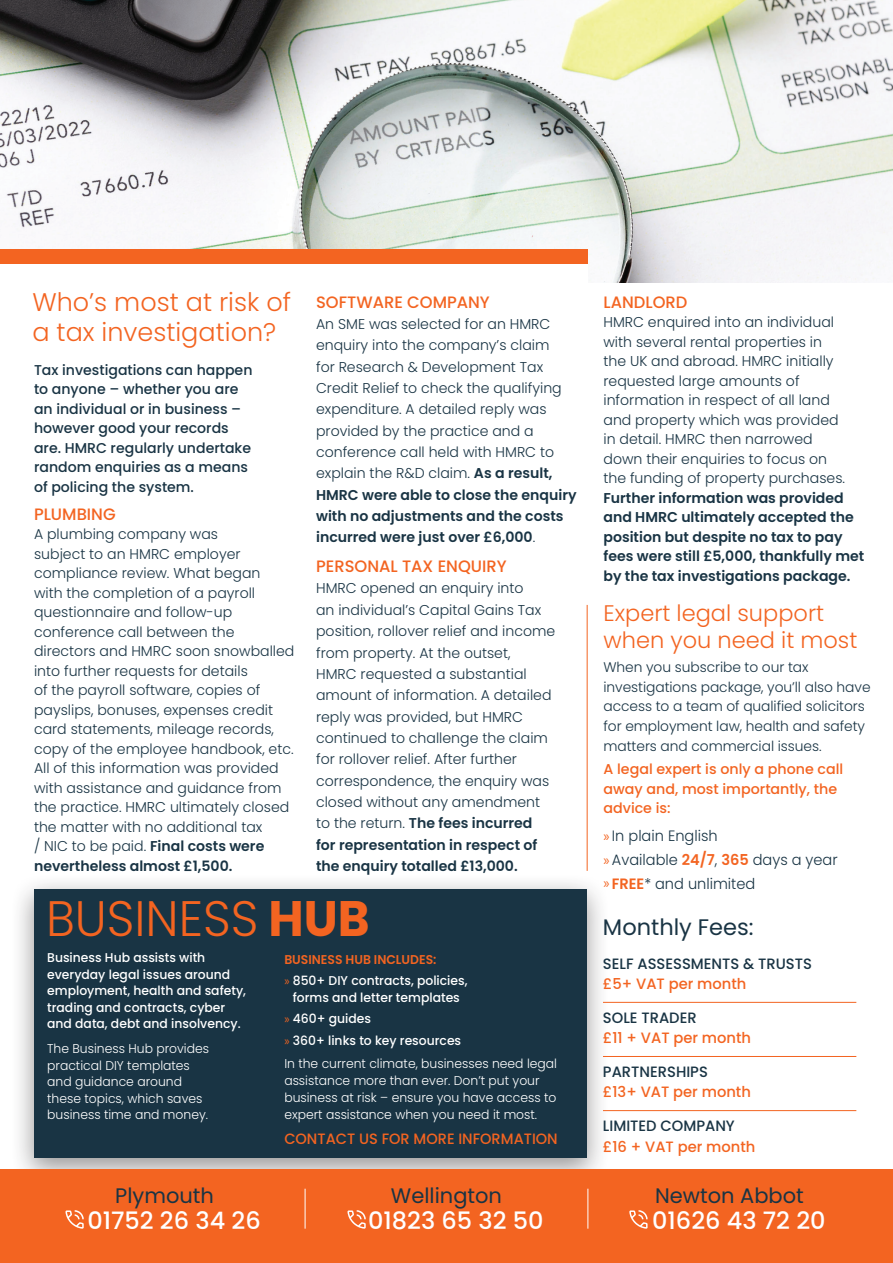
<style>
.page{position:relative;width:893px;height:1263px;background:#fff}
.page>*{position:absolute;margin:0;border:0;box-sizing:border-box;transform-origin:0 0}
.t1{font:300 49.8px "Poppins";color:#f36421}
.t2{font:300 25.5px/30.6px "Poppins";color:#f36421}
.t3{font:500 24px "Poppins";color:#fff}
.t4{font:300 22.5px/27px "Poppins";color:#f36421}
.t5{font:22.5px "Poppins";color:#193444}
.t6{font:21px "Poppins";color:#193444}
.t7{font:500 16.5px "Poppins";color:#f36421}
.t8{font:500 15px "Poppins";color:#f36421}
.t9{font:300 15px/23.7px "Poppins";color:#193444}
.t10{font:500 15px "Poppins";color:#193444}
.t11{font:300 14.25px/19.5px "Poppins";color:#193444}
.t12{font:500 14.25px/19.5px "Poppins";color:#193444}
.t13{font:600 14.25px/19.5px "Poppins";color:#193444}
.t14{font:500 14.25px/19.5px "Poppins";color:#f36421}
.t15{font:300 13.95px/19.5px "Poppins";letter-spacing:-.005em;color:#193444}
.t16{font:300 12.75px/16.5px "Poppins";color:#fff}
.t17{font:500 12.75px/16.5px "Poppins";color:#fff}
.s1{font-weight:600}
.s2{font-weight:700}
.s3{font-weight:600;color:#f36421}
.s4{font-family:"Myriad Pro";font-weight:400;color:#f36421}
</style>
<div class="page">
<img style="left:0;top:0;width:893px;height:283px">
<div style="left:0;top:257px;width:587px;height:475px;background:#fff"></div>
<div style="left:0;top:249px;width:587px;height:15px;background:#f36421"></div>
<div style="left:10px;top:873px;width:601px;height:317px;background:#231f20;opacity:.47"></div>
<div style="left:34px;top:889px;width:553px;height:269px;background:#193444"></div>
<hr style="left:587px;top:605px;width:1px;height:266px;background:#f36421">
<div style="left:0;top:1169px;width:893px;height:94px;background:#f36421"></div>
<svg style="left:65px;top:1210px;width:19px;height:19px"></svg>
<svg style="left:347px;top:1210px;width:19px;height:19px"></svg>
<svg style="left:629px;top:1210px;width:19px;height:19px"></svg>
<hr style="left:587px;top:1189px;width:1px;height:40px;background:#fff">
<hr style="left:305px;top:1189px;width:1px;height:40px;background:#fff">
<hr style="left:603px;top:1002px;width:253px;height:1px;background:#f36421">
<hr style="left:603px;top:1056px;width:253px;height:1px;background:#f36421">
<hr style="left:603px;top:1110px;width:253px;height:1px;background:#f36421">
<h2 class="t2" style="left:32px;top:287px;width:260px">Who’s most at risk of a tax investigation?</h2>
<p class="t12" style="left:34px;top:360px;width:220px">Tax investigations can happen to anyone – whether you are an individual or in business – however good your records are. HMRC regularly undertake random enquiries as a means of policing the system.</p>
<p class="t7" style="left:34px;top:504px;width:83px">PLUMBING</p>
<p class="t11" style="left:34px;top:525px;width:262px">A plumbing company was<br>subject to an HMRC employer compliance review. What began<br>with the completion of a payroll questionnaire and follow-up conference call between the directors and HMRC soon snowballed into further requests for details<br>of the payroll software, copies of payslips, bonuses, expenses credit card statements, mileage records, copy of the employee handbook, etc.<br>All of this information was provided with assistance and guidance from the practice. HMRC ultimately closed the matter with no additional tax<br>/ NIC to be paid. <span class="s1">Final costs were nevertheless almost £1,500.</span></p>
<p class="t7" style="left:316px;top:292px;width:175px">SOFTWARE COMPANY</p>
<p class="t11" style="left:316px;top:313px;width:262px;line-height:21.3px">An SME was selected for an HMRC enquiry into the company’s claim<br>for Research &amp; Development Tax<br>Credit Relief to check the qualifying expenditure. A detailed reply was provided by the practice and a conference call held with HMRC to explain the R&amp;D claim. <span class="s1">As a result,<br>HMRC were able to close the enquiry with no adjustments and the costs incurred were just over £6,000</span>.</p>
<p class="t7" style="left:316px;top:557px;width:192px">PERSONAL TAX ENQUIRY</p>
<p class="t11" style="left:316px;top:578px;width:241px;line-height:21.3px">HMRC opened an enquiry into<br>an individual’s Capital Gains Tax position, rollover relief and income from property. At the outset,<br>HMRC requested a substantial amount of information. A detailed reply was provided, but HMRC continued to challenge the claim for rollover relief. After further correspondence, the enquiry was closed without any amendment to the return. <span class="s1">The fees incurred for representation in respect of the enquiry totalled £13,000.</span></p>
<h1 class="t1" style="left:46px;top:890px;width:325px">BUSINESS <span class="s2">HUB</span></h1>
<p class="t17" style="left:47px;top:949px;width:200px">Business Hub assists with everyday legal issues around employment, health and safety, trading and contracts, cyber and data, debt and insolvency.</p>
<p class="t16" style="left:47px;top:1040px;width:163px">The Business Hub provides practical DIY templates and guidance around these topics, which saves business time and money.</p>
<h3 class="t6" style="left:115px;top:1184px;width:100px">Plymouth</h3>
<h3 class="t3" style="left:87px;top:1206px;width:175px">01752 26 34 26</h3>
<p class="t17" style="left:284px;top:949px;width:185px;line-height:21.3px"><span class="s3">BUSINESS HUB INCLUDES:<br></span><span class="s4">»</span> 850+ DIY contracts, policies,</p>
<p class="t17" style="left:284px;top:987px;width:178px;line-height:21.3px;text-indent:9px">forms and letter templates <span class="s4">»</span> 460+ guides<br><span class="s4">»</span> 360+ links to key resources</p>
<p class="t16" style="left:284px;top:1055px;width:274px;line-height:17.1px">In the current climate, businesses need legal assistance more than ever. Don’t put your business at risk – ensure you have access to expert assistance when you need it most.</p>
<p class="t8" style="left:284px;top:1130px;width:275px">CONTACT US FOR MORE INFORMATION</p>
<h3 class="t6" style="left:391px;top:1184px;width:113px">Wellington</h3>
<h3 class="t3" style="left:368px;top:1206px;width:177px">01823 65 32 50</h3>
<p class="t7" style="left:603px;top:292px;width:85px">LANDLORD</p>
<p class="t11" style="left:603px;top:312px;width:243px">HMRC enquired into an individual with several rental properties in the UK and abroad. HMRC initially requested large amounts of information in respect of all land and property which was provided in detail. HMRC then narrowed down their enquiries to focus on the funding of property purchases.</p>
<p class="t13" style="left:603px;top:488px;width:262px">Further information was provided and HMRC ultimately accepted the position but despite no tax to pay fees were still £5,000, thankfully met by the tax investigations package.</p>
<h3 class="t4" style="left:603px;top:599px;width:255px">Expert legal support when you need it most</h3>
<p class="t15" style="left:603px;top:658px;width:269px">When you subscribe to our tax investigations package, you’ll also have access to a team of qualified solicitors for employment law, health and safety matters and commercial issues.</p>
<p class="t14" style="left:603px;top:759px;width:241px">A legal expert is only a phone call away and, most importantly, the advice is:</p>
<p class="t9" style="left:603px;top:824px;width:236px"><span class="s4">»</span> In plain English<br><span class="s4">»</span> Available <span class="s3">24/7</span>, <span class="s3">365</span> days a year <span class="s4">»</span> <span class="s3">FREE</span>* and unlimited</p>
<h3 class="t5" style="left:603px;top:914px;width:152px">Monthly Fees:</h3>
<p class="t10" style="left:603px;top:954px;width:211px">SELF ASSESSMENTS &amp; TRUSTS</p>
<p class="t8" style="left:603px;top:975px;width:145px">£5+ VAT per month</p>
<p class="t10" style="left:603px;top:1009px;width:95px">SOLE TRADER</p>
<p class="t8" style="left:603px;top:1029px;width:150px">£11 + VAT per month</p>
<p class="t10" style="left:603px;top:1063px;width:106px">PARTNERSHIPS</p>
<p class="t8" style="left:603px;top:1083px;width:149px">£13+ VAT per month</p>
<p class="t10" style="left:603px;top:1117px;width:133px">LIMITED COMPANY</p>
<p class="t8" style="left:603px;top:1138px;width:154px">£16 + VAT per month</p>
<h3 class="t6" style="left:655px;top:1184px;width:150px">Newton Abbot</h3>
<h3 class="t3" style="left:652px;top:1206px;width:175px">01626 43 72 20</h3>
</div>
